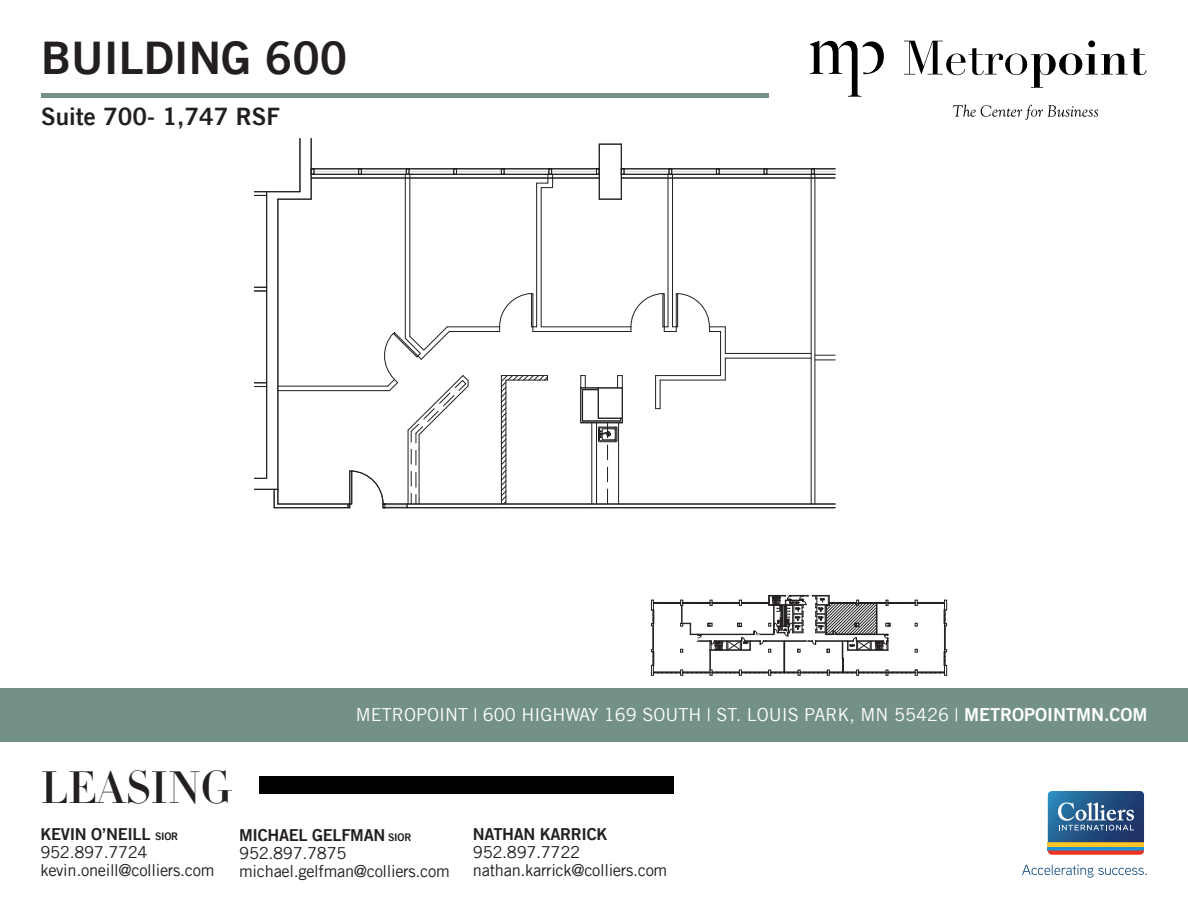
<style>
.page{position:relative;width:1188px;height:918px;background:#fff}
.page>*{position:absolute;margin:0;border:0;box-sizing:border-box;transform-origin:0 0}
.t1{font:45px "Trade Gothic LT Bold Two";color:#231f20}
.t2{font:45px "Didot HTF M24 Medium";color:#231f20}
.t3{font:24px "Trade Gothic LT Bold Two";color:#231f20}
.for_sale{font:18px "Trade Gothic LT";color:#fff}
.t4{font:16.5px "Trade Gothic LT";letter-spacing:-.02em;color:#231f20}
.t5{font:16.5px "Trade Gothic LT Bold Two";letter-spacing:-.02em;color:#231f20}
.s1{font-family:"Trade Gothic LT Bold Two"}
.s2{font-size:10.5px}
</style>
<div class="page">
<svg style="left:1022px;top:865px;width:125px;height:12px"></svg>
<svg style="left:1047px;top:791px;width:98px;height:64px;background:#577089"></svg>
<div style="left:259px;top:776px;width:415px;height:17px;background:#000"></div>
<svg style="left:904px;top:41px;width:243px;height:47px"></svg>
<svg style="left:810px;top:41px;width:74px;height:56px"></svg>
<svg style="left:953px;top:105px;width:145px;height:15px"></svg>
<hr style="left:41px;top:94px;width:728px;height:4px;background:#739089">
<svg style="left:651px;top:594px;width:296px;height:82px"></svg>
<hr style="left:410px;top:174px;width:1px;height:162px;background:#231f20">
<hr style="left:405px;top:174px;width:1px;height:164px;background:#231f20">
<hr style="left:541px;top:188px;width:1px;height:139px;background:#231f20">
<hr style="left:536px;top:183px;width:1px;height:144px;background:#231f20">
<svg style="left:411px;top:449px;width:6px;height:16px"></svg>
<hr style="left:596px;top:423px;width:1px;height:81px;background:#231f20">
<hr style="left:592px;top:423px;width:1px;height:81px;background:#231f20">
<hr style="left:408px;top:430px;width:1px;height:74px;background:#231f20">
<hr style="left:419px;top:435px;width:1px;height:69px;background:#231f20">
<hr style="left:278px;top:386px;width:110px;height:1px;background:#231f20">
<hr style="left:278px;top:390px;width:112px;height:1px;background:#231f20">
<svg style="left:381px;top:326px;width:88px;height:117px"></svg>
<hr style="left:447px;top:327px;width:53px;height:1px;background:#231f20">
<hr style="left:449px;top:331px;width:51px;height:1px;background:#231f20">
<svg style="left:499px;top:293px;width:38px;height:39px"></svg>
<div style="left:531px;top:294px;width:2px;height:33px;border:1px solid #231f20"></div>
<hr style="left:541px;top:327px;width:90px;height:1px;background:#231f20">
<hr style="left:533px;top:331px;width:98px;height:1px;background:#231f20">
<svg style="left:501px;top:375px;width:47px;height:129px"></svg>
<hr style="left:618px;top:423px;width:1px;height:81px;background:#231f20">
<svg style="left:607px;top:467px;width:1px;height:15px"></svg>
<svg style="left:607px;top:489px;width:1px;height:15px"></svg>
<hr style="left:504px;top:171px;width:45px;height:1px;background:#d9d9d9">
<hr style="left:552px;top:171px;width:45px;height:1px;background:#d9d9d9">
<svg style="left:596px;top:168px;width:3px;height:6px"></svg>
<svg style="left:537px;top:168px;width:16px;height:20px"></svg>
<hr style="left:361px;top:171px;width:45px;height:1px;background:#d9d9d9">
<hr style="left:409px;top:171px;width:45px;height:1px;background:#d9d9d9">
<hr style="left:457px;top:171px;width:44px;height:1px;background:#d9d9d9">
<svg style="left:501px;top:168px;width:4px;height:6px"></svg>
<svg style="left:453px;top:168px;width:4px;height:6px"></svg>
<svg style="left:406px;top:168px;width:4px;height:6px"></svg>
<hr style="left:624px;top:171px;width:45px;height:1px;background:#d9d9d9">
<svg style="left:631px;top:168px;width:204px;height:336px"></svg>
<svg style="left:254px;top:478px;width:13px;height:1px"></svg>
<hr style="left:274px;top:507px;width:76px;height:1px;background:#231f20">
<hr style="left:278px;top:504px;width:72px;height:1px;background:#231f20">
<svg style="left:254px;top:489px;width:24px;height:19px"></svg>
<svg style="left:254px;top:382px;width:12px;height:5px"></svg>
<hr style="left:266px;top:192px;width:1px;height:286px;background:#231f20">
<hr style="left:277px;top:199px;width:1px;height:290px;background:#231f20">
<div style="left:599px;top:144px;width:23px;height:56px;border:1px solid #231f20"></div>
<svg style="left:580px;top:375px;width:43px;height:85px"></svg>
<div style="left:598px;top:388px;width:25px;height:31px;border:1px solid #231f20"></div>
<hr style="left:311px;top:169px;width:288px;height:1px;background:#231f20">
<hr style="left:311px;top:174px;width:288px;height:1px;background:#231f20">
<hr style="left:311px;top:178px;width:288px;height:1px;background:#231f20">
<hr style="left:621px;top:178px;width:214px;height:1px;background:#231f20">
<hr style="left:621px;top:174px;width:214px;height:1px;background:#231f20">
<hr style="left:621px;top:169px;width:214px;height:1px;background:#231f20">
<svg style="left:348px;top:471px;width:69px;height:38px"></svg>
<div style="left:407px;top:504px;width:428px;height:4px;border:1px solid #231f20"></div>
<img style="left:254px;top:138px;width:133px;height:233px">
<div style="left:0;top:688px;width:1188px;height:53px;background:#739089"></div>
<div style="left:236px;top:135px;width:46px;height:32px;background:#fff"></div>
<p class="t1" style="left:41px;top:30px;width:308px">BUILDING 600</p>
<p class="t3" style="left:41px;top:102px;width:240px">Suite 700- 1,747 RSF</p>
<p class="t2" style="left:40px;top:760px;width:192px">LEASING</p>
<p class="for_sale" style="left:356px;top:704px;width:793px">METROPOINT | 600 HIGHWAY 169 SOUTH | ST. LOUIS PARK, MN 55426 | <span class="s1">METROPOINTMN.COM</span></p>
<p class="t5" style="left:40px;top:824px;width:139px">KEVIN O’NEILL <span class="s2">SIOR</span></p>
<p class="t4" style="left:40px;top:842px;width:109px">952.897.7724</p>
<p class="t4" style="left:40px;top:860px;width:175px">kevin.oneill@colliers.com</p>
<p class="t5" style="left:239px;top:825px;width:174px">MICHAEL GELFMAN <span class="s2">SIOR</span></p>
<p class="t4" style="left:239px;top:843px;width:109px">952.897.7875</p>
<p class="t4" style="left:239px;top:861px;width:212px">michael.gelfman@colliers.com</p>
<p class="t5" style="left:473px;top:824px;width:136px">NATHAN KARRICK</p>
<p class="t4" style="left:473px;top:842px;width:109px">952.897.7722</p>
<p class="t4" style="left:473px;top:860px;width:196px">nathan.karrick@colliers.com</p>
</div>
